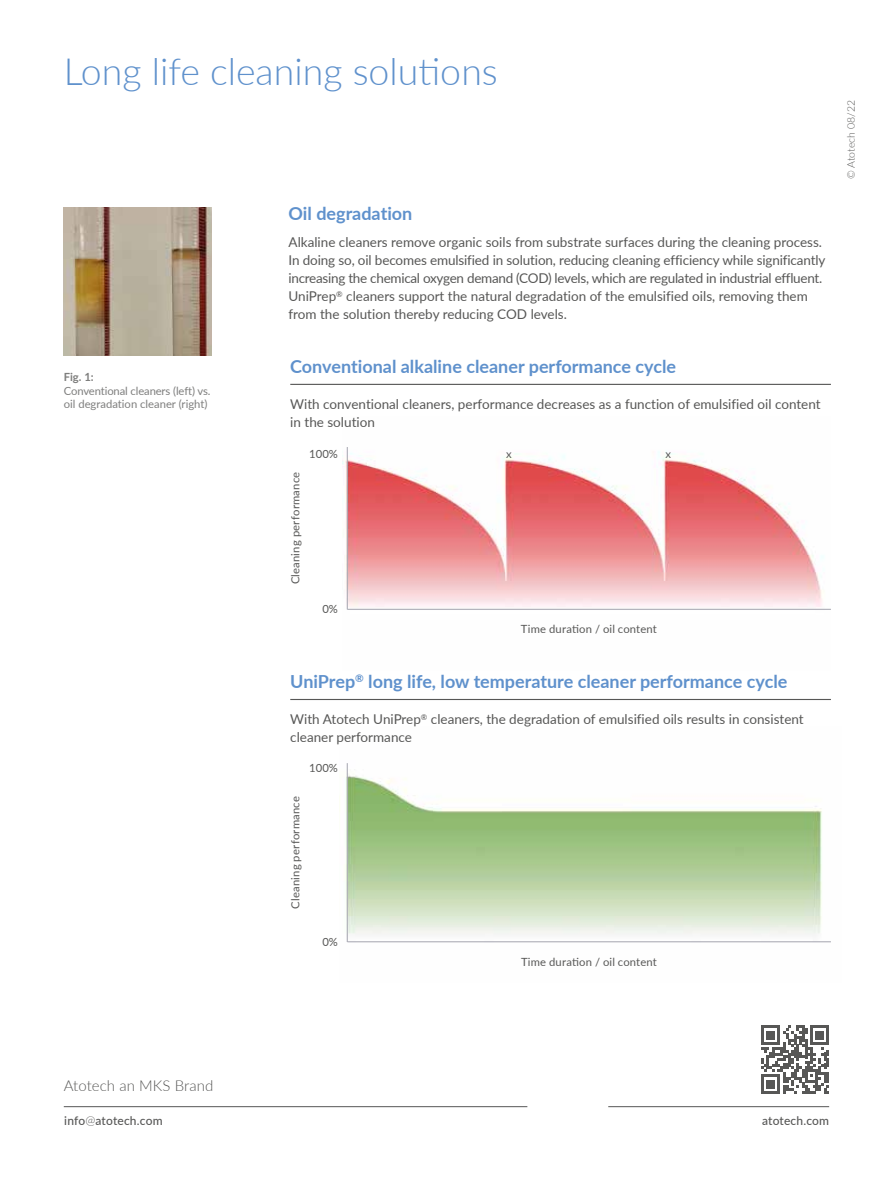
<style>
.page{position:relative;width:893px;height:1191px;background:#fff}
.page>*{position:absolute;margin:0;border:0;box-sizing:border-box;transform-origin:0 0}
.t1{font:300 37.5px "Lato";color:#5f91cc}
.t2{font:700 18px "Lato";color:#5f91cc}
.t3{font:300 15px "Lato";letter-spacing:.005em;color:#575756}
.t4{font:13.5px/18px "Lato";color:#575756}
.t5{font:500 12px "Lato";letter-spacing:.01em;color:#575756}
.t6{font:11.25px "Lato";letter-spacing:.015em;color:#575756}
.t7{font:11.25px/13.5px "Lato";letter-spacing:-.01em;color:#7e7e7d}
.t8{font:700 11.25px "Lato";color:#7e7e7d}
.t9{font:300 10.5px "Lato";color:#575756}
.s1{font-weight:300}
</style>
<div class="page">
<img style="left:345px;top:763px;width:486px;height:180px">
<img style="left:343px;top:447px;width:488px;height:163px">
<img style="left:64px;top:207px;width:147px;height:148px">
<hr style="left:290px;top:384px;width:541px;height:1px;background:#575756">
<hr style="left:347px;top:609px;width:484px;height:1px;background:#a4a4af">
<hr style="left:347px;top:447px;width:1px;height:162px;background:#a4a4af">
<hr style="left:290px;top:699px;width:541px;height:1px;background:#575756">
<hr style="left:347px;top:941px;width:484px;height:1px;background:#a4a4af">
<hr style="left:347px;top:763px;width:1px;height:179px;background:#a4a4af">
<hr style="left:608px;top:1106px;width:221px;height:1px;background:#575756">
<svg style="left:761px;top:1093px;width:68px;height:1px"></svg>
<svg style="left:761px;top:1025px;width:68px;height:68px"></svg>
<hr style="left:64px;top:1106px;width:463px;height:1px;background:#575756">
<h1 class="t1" style="left:64px;top:45px;width:436px">Long life cleaning solutions</h1>
<p class="t8" style="left:64px;top:369px;width:31px">Fig. 1:</p>
<p class="t7" style="left:64px;top:383px;width:148px">Conventional cleaners (left) vs. oil degradation cleaner (right)</p>
<h2 class="t2" style="left:289px;top:200px;width:125px">Oil degradation</h2>
<p class="t4" style="left:289px;top:233px;width:538px">Alkaline cleaners remove organic soils from substrate surfaces during the cleaning process.<br>In doing so, oil becomes emulsified in solution, reducing cleaning efficiency while significantly increasing the chemical oxygen demand (COD) levels, which are regulated in industrial effluent.<br>UniPrep<sup>®</sup> cleaners support the natural degradation of the emulsified oils, removing them from the solution thereby reducing COD levels.</p>
<h2 class="t2" style="left:290px;top:353px;width:387px">Conventional alkaline cleaner performance cycle</h2>
<p class="t4" style="left:290px;top:395px;width:532px">With conventional cleaners, performance decreases as a function of emulsified oil content in the solution</p>
<p class="t6" style="left:309px;top:445px;width:30px">100%</p>
<p class="t6" style="left:287px;top:584px;width:114px;rotate:-90deg">Cleaning performance</p>
<p class="t6" style="left:322px;top:601px;width:17px">0%</p>
<p class="t6" style="left:506px;top:445px;width:7px">x</p>
<p class="t6" style="left:665px;top:445px;width:7px">x</p>
<p class="t6" style="left:521px;top:621px;width:137px">Time duration / oil content</p>
<h2 class="t2" style="left:290px;top:668px;width:499px">UniPrep<sup>®</sup> long life, low temperature cleaner performance cycle</h2>
<p class="t4" style="left:290px;top:710px;width:515px">With Atotech UniPrep<sup>®</sup> cleaners, the degradation of emulsified oils results in consistent cleaner performance</p>
<p class="t6" style="left:309px;top:760px;width:30px">100%</p>
<p class="t6" style="left:287px;top:908px;width:114px;rotate:-90deg">Cleaning performance</p>
<p class="t6" style="left:322px;top:933px;width:17px">0%</p>
<p class="t6" style="left:521px;top:953px;width:137px">Time duration / oil content</p>
<p class="t9" style="left:844px;top:179px;width:80px;rotate:-90deg">© Atotech 08/22</p>
<p class="t3" style="left:64px;top:1075px;width:151px">Atotech an MKS Brand</p>
<p class="t5" style="left:64px;top:1112px;width:100px">info<span class="s1">@</span>atotech.com</p>
<p class="t5" style="left:762px;top:1112px;width:69px">atotech.com</p>
</div>
